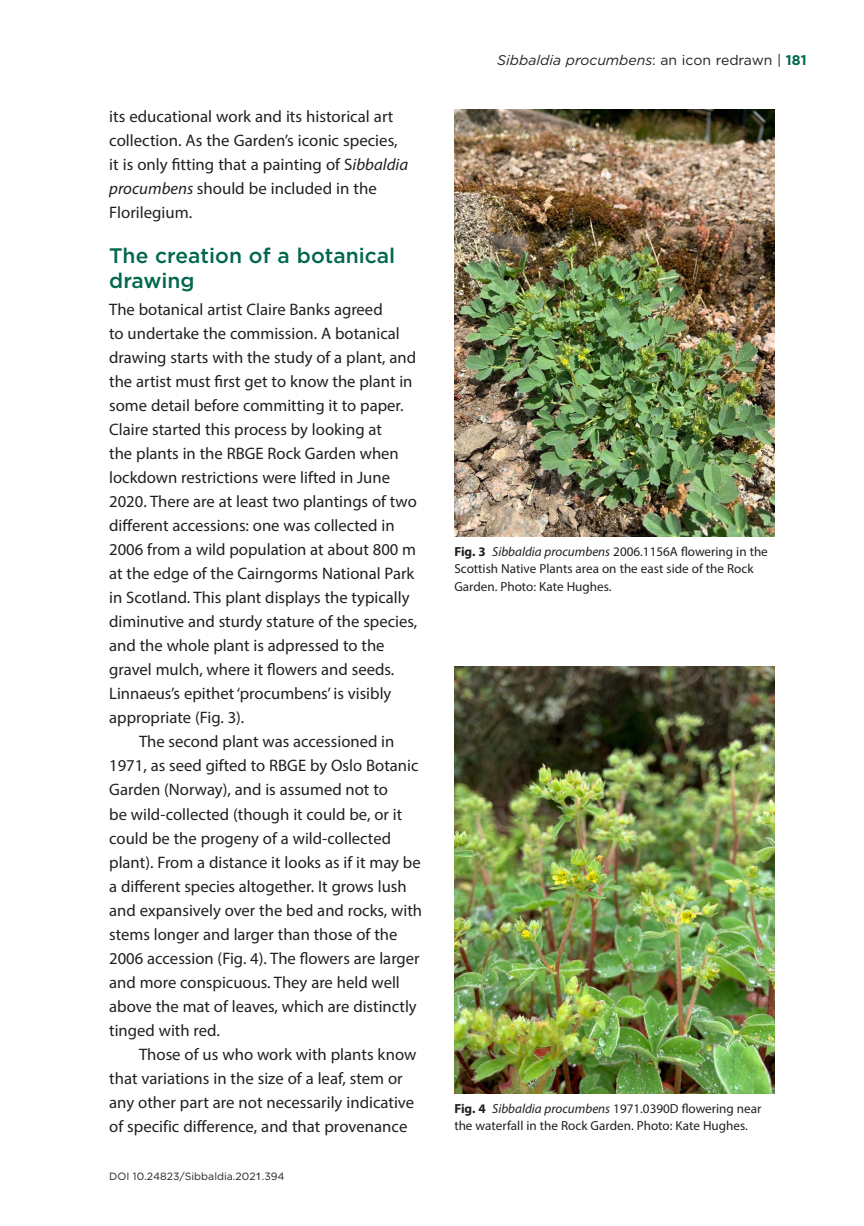
<style>
.page{position:relative;width:864px;height:1226px;background:#fff}
.page>*{position:absolute;margin:0;border:0;box-sizing:border-box;transform-origin:0 0}
.text_indent{font:500 21px/25.2px "Gotham";color:#01674d}
.text_indent-2{font:16.62px/24px "Myriad Pro";color:#231f20}
.t1{font:italic 14px "Gotham";color:#231f20}
.captions{font:13.12px/17.5px "Myriad Pro";color:#231f20}
.text_indent-3{font:10.5px "Gotham";color:#231f20}
.s1{font-style:italic}
.s2{font-family:"Arial"}
.s3{font-style:normal}
.s4{font-weight:700;font-style:normal;color:#01674d}
.s5{font-weight:700}
</style>
<div class="page">
<img style="left:454px;top:109px;width:320px;height:427px">
<img style="left:454px;top:666px;width:320px;height:426px">
<p class="text_indent-2" style="left:109px;top:104px;width:300px">its educational work and its historical art collection. As the Garden’s iconic species, it is only fitting that a painting of S<span class="s1">ibbaldia procumbens</span> should be included in the Florilegium.</p>
<p class="text_indent" style="left:109px;top:242px;width:287px">The creation of a botanical drawing</p>
<p class="text_indent-2" style="left:109px;top:297px;width:275px">The botanical artist Claire Banks agreed</p>
<p class="text_indent-2" style="left:109px;top:321px;width:292px">to undertake the commission. A botanical</p>
<p class="text_indent-2" style="left:109px;top:345px;width:308px">drawing starts with the study of a plant, and</p>
<p class="text_indent-2" style="left:109px;top:369px;width:305px">the artist must first get to know the plant in</p>
<p class="text_indent-2" style="left:109px;top:393px;width:296px">some detail before committing it to paper.</p>
<p class="text_indent-2" style="left:109px;top:417px;width:274px">Claire started this process by looking at</p>
<p class="text_indent-2" style="left:109px;top:441px;width:291px">the plants in the RBGE Rock Garden when</p>
<p class="text_indent-2" style="left:109px;top:465px;width:282px">lockdown restrictions were lifted in June</p>
<p class="text_indent-2" style="left:109px;top:489px;width:309px">2020. There are at least two plantings of two</p>
<p class="text_indent-2" style="left:109px;top:513px;width:287px">different accessions: one was collected in</p>
<p class="text_indent-2" style="left:109px;top:537px;width:308px">2006 from a wild population at about 800 m</p>
<p class="text_indent-2" style="left:109px;top:561px;width:306px">at the edge of the Cairngorms National Park</p>
<p class="text_indent-2" style="left:109px;top:585px;width:302px">in Scotland. This plant displays the typically</p>
<p class="text_indent-2" style="left:109px;top:609px;width:309px">diminutive and sturdy stature of the species,</p>
<p class="text_indent-2" style="left:109px;top:633px;width:277px">and the whole plant is adpressed to the</p>
<p class="text_indent-2" style="left:109px;top:657px;width:286px">gravel mulch, where it flowers and seeds.</p>
<p class="text_indent-2" style="left:109px;top:681px;width:283px">Linnaeus’s epithet ‘procumbens’ is visibly</p>
<p class="text_indent-2" style="left:109px;top:705px;width:137px">appropriate (Fig. 3).</p>
<p class="text_indent-2" style="left:139px;top:729px;width:257px">The second plant was accessioned in</p>
<p class="text_indent-2" style="left:109px;top:753px;width:310px">1971, as seed gifted to RBGE by Oslo Botanic</p>
<p class="text_indent-2" style="left:109px;top:777px;width:280px">Garden (Norway), and is assumed not to</p>
<p class="text_indent-2" style="left:109px;top:801px;width:294px">be wild-collected (though it could be, or it</p>
<p class="text_indent-2" style="left:109px;top:825px;width:283px">could be the progeny of a wild-collected</p>
<p class="text_indent-2" style="left:109px;top:849px;width:313px">plant). From a distance it looks as if it may be</p>
<p class="text_indent-2" style="left:109px;top:873px;width:299px">a different species altogether. It grows lush</p>
<p class="text_indent-2" style="left:109px;top:897px;width:314px">and expansively over the bed and rocks, with</p>
<p class="text_indent-2" style="left:109px;top:921px;width:289px">stems longer and larger than those of the</p>
<p class="text_indent-2" style="left:109px;top:945px;width:312px">2006 accession (Fig. 4). The flowers are larger</p>
<p class="text_indent-2" style="left:109px;top:969px;width:292px">and more conspicuous. They are held well</p>
<p class="text_indent-2" style="left:109px;top:993px;width:309px">above the mat of leaves, which are distinctly</p>
<p class="text_indent-2" style="left:109px;top:1017px;width:112px">tinged with red.</p>
<p class="text_indent-2" style="left:139px;top:1041px;width:279px">Those of us who work with plants know</p>
<p class="text_indent-2" style="left:109px;top:1066px;width:295px">that variations in the size of a leaf, stem or</p>
<p class="text_indent-2" style="left:109px;top:1090px;width:306px">any other part are not necessarily indicative</p>
<p class="text_indent-2" style="left:109px;top:1114px;width:299px">of specific difference, and that provenance</p>
<p class="text_indent-3" style="left:109px;top:1169px;width:177px">DOI 10.24823/Sibbaldia.202<span class="s2">1.</span>394</p>
<p class="t1" style="left:497px;top:51px;width:311px">Sibbaldia procumbens<span class="s3">: an icon redrawn |</span> <span class="s4">181</span></p>
<p class="captions" style="left:454px;top:542px;width:315px"><span class="s5">Fig. 3</span> <span class="s1">Sibbaldia procumbens</span> 2006.1156A flowering in the<br>Scottish Native Plants area on the east side of the Rock<br>Garden. Photo: Kate Hughes.</p>
<p class="captions" style="left:454px;top:1099px;width:308px"><span class="s5">Fig. 4</span> <span class="s1">Sibbaldia procumbens</span> 1971.0390D flowering near the waterfall in the Rock Garden. Photo: Kate Hughes.</p>
</div>
